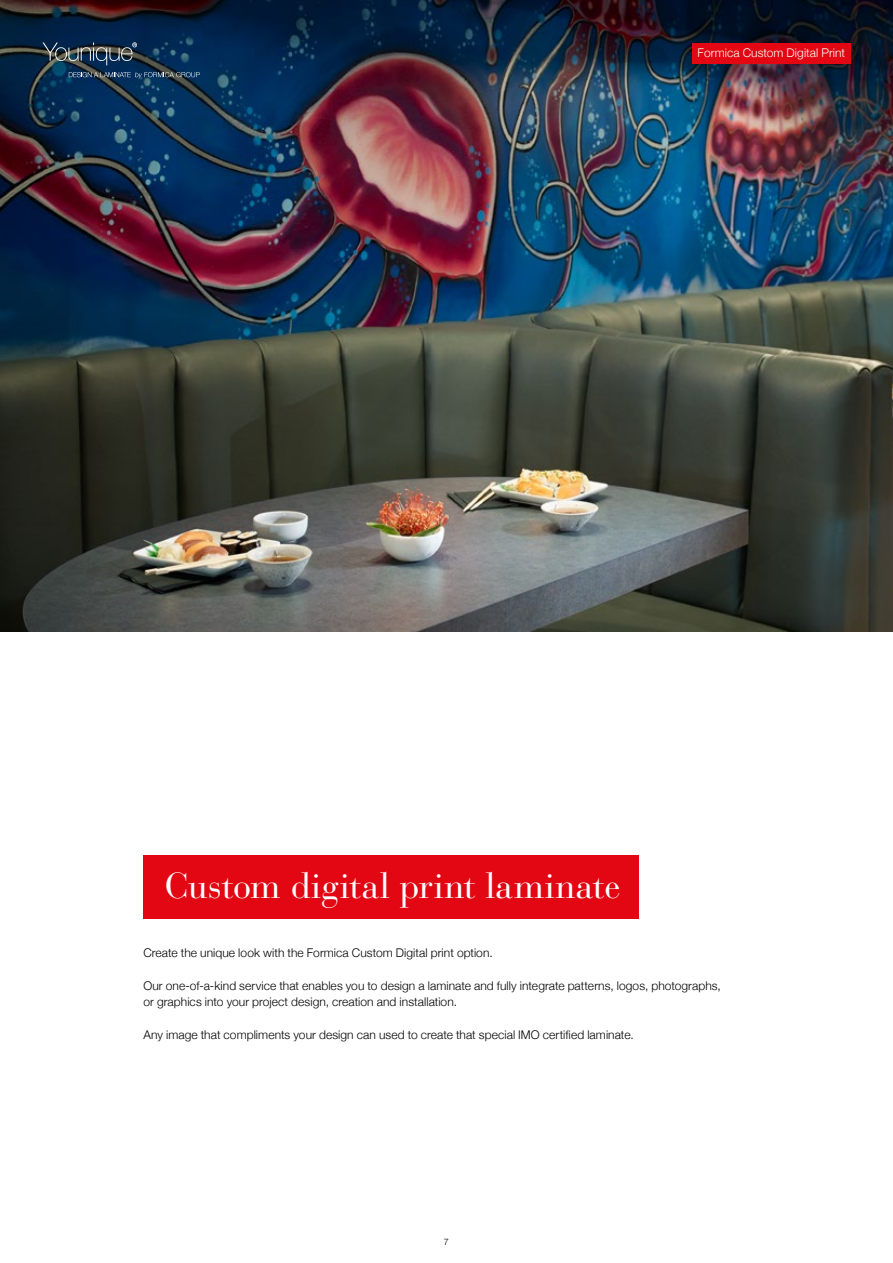
<style>
.page{position:relative;width:893px;height:1263px;background:#fff}
.page>*{position:absolute;margin:0;border:0;box-sizing:border-box;transform-origin:0 0}
.t1{font:36px "Bauer Bodoni Std";color:#fff}
.t2{font:300 12px/16.5px "Helvetica Neue";letter-spacing:.005em;color:#000}
.t3{font:300 12px "Helvetica Neue";letter-spacing:.005em;color:#fff}
.t4{font:300 9px "Helvetica Neue";color:#000}
</style>
<div class="page">
<div style="left:143px;top:855px;width:496px;height:64px;background:#e30613"></div>
<img style="left:0;top:0;width:893px;height:631px">
<div style="left:692px;top:43px;width:158px;height:21px;background:#e30613"></div>
<svg style="left:43px;top:43px;width:94px;height:22px;background:#3b4d5b"></svg>
<svg style="left:69px;top:72px;width:131px;height:6px"></svg>
<p class="t3" style="left:698px;top:43px;width:149px">Formica Custom Digital Print</p>
<h1 class="t1" style="left:165px;top:864px;width:457px">Custom digital print laminate</h1>
<p class="t2" style="left:143px;top:943px;width:351px">Create the unique look with the Formica Custom Digital print option.</p>
<p class="t2" style="left:143px;top:976px;width:579px">Our one-of-a-kind service that enables you to design a laminate and fully integrate patterns, logos, photographs, or graphics into your project design, creation and installation.</p>
<p class="t2" style="left:143px;top:1026px;width:492px">Any image that compliments your design can used to create that special IMO certified laminate.</p>
<p class="t4" style="left:444px;top:1234px;width:7px">7</p>
</div>
